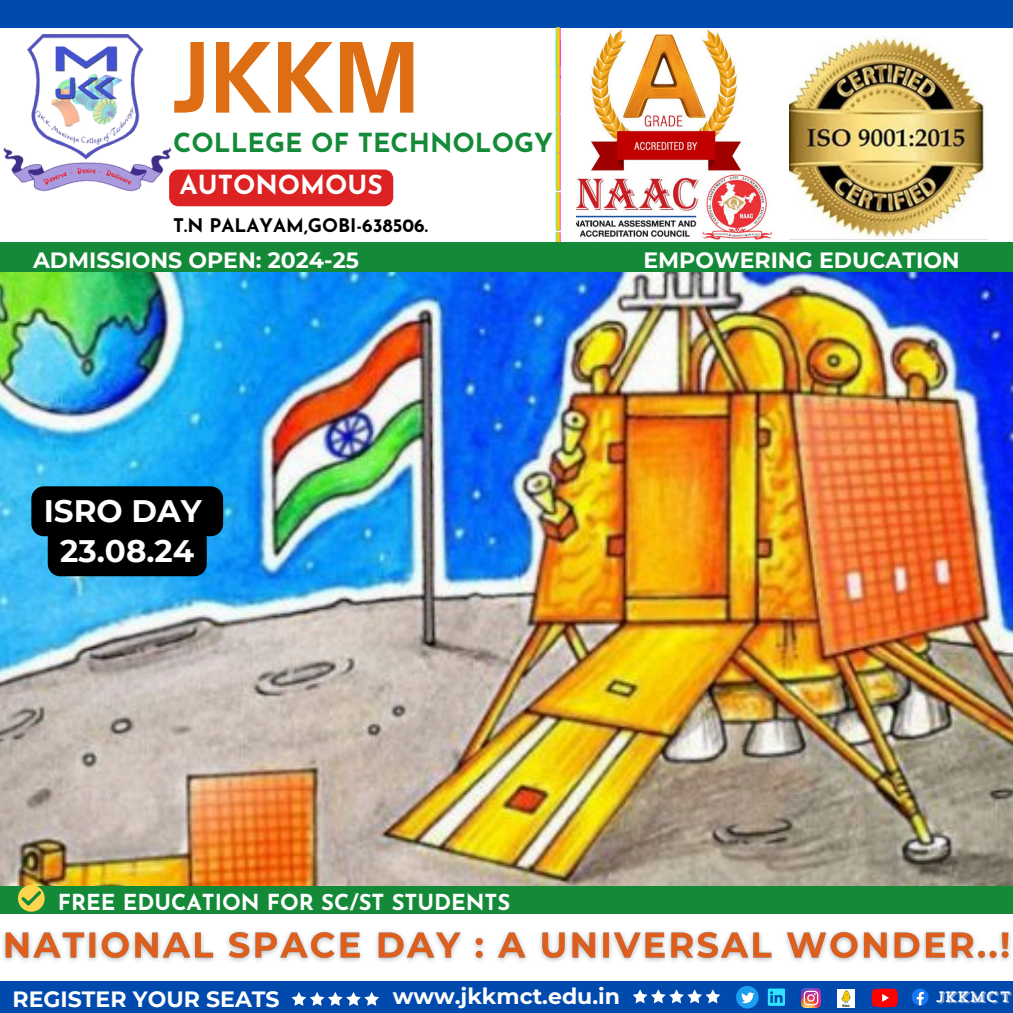
<style>
.page{position:relative;width:1013px;height:1013px;background:#fff}
.page>*{position:absolute;margin:0;border:0;box-sizing:border-box;transform-origin:0 0}
.t1{font:700 92.5px "Open Sauce One";color:#de6e13}
.t2{font:40.75px/40px "Josefin Sans";color:#f0f;text-align:justify}
.t3{font:700 31px "Montserrat";color:#fefefe}
.t4{font:700 26.25px "Josefin Sans";color:#148a38}
.t5{font:700 26.25px "Josefin Sans";color:#fefefe}
.t6{font:700 22px "Montserrat";color:#fff}
.t7{font:700 22px "Josefin Sans";color:#fff}
.t8{font:700 22px "Montserrat";color:#fefefe}
.t9{font:700 18.75px "Josefin Sans";color:#000}
.t10{font:15px "Trend Slab Four";color:#fefefe}
</style>
<div class="page">
<div style="left:0;top:981px;width:1012px;height:31px;background:#004aad"></div>
<img style="left:3px;top:34px;width:169px;height:157px">
<img style="left:801px;top:988px;width:19px;height:19px">
<svg style="left:736px;top:986px;width:22px;height:22px"></svg>
<svg style="left:767px;top:988px;width:17px;height:17px"></svg>
<img style="left:837px;top:989px;width:18px;height:18px">
<svg style="left:871px;top:988px;width:26px;height:19px"></svg>
<svg style="left:911px;top:988px;width:17px;height:17px"></svg>
<img style="left:576px;top:29px;width:197px;height:211px">
<img style="left:789px;top:37px;width:197px;height:202px">
<div style="left:0;top:0;width:1012px;height:28px;background:#004aad"></div>
<div style="left:0;top:879px;width:1012px;height:34px;background:#148a38"></div>
<svg style="left:633px;top:989px;width:87px;height:14px"></svg>
<svg style="left:292px;top:992px;width:87px;height:13px"></svg>
<div style="left:0;top:242px;width:1012px;height:34px;background:#148a38"></div>
<img style="left:0;top:272px;width:1012px;height:613px">
<img style="left:3px;top:931px;width:1008px;height:31px">
<div style="left:169px;top:169px;width:224px;height:37px;background:#dc2222"></div>
<svg style="left:18px;top:884px;width:27px;height:27px"></svg>
<svg style="left:31px;top:486px;width:192px;height:90px;background:#041118"></svg>
<h2 class="t2" style="left:553px;top:26px;width:13px">|</h2>
<h2 class="t2" style="left:553px;top:39px;width:13px">|</h2>
<h5 class="t1" style="left:173px;top:20px;width:248px">JKKM</h5>
<p class="t4" style="left:173px;top:133px;width:381px">COLLEGE OF TECHNOLOGY</p>
<h2 class="t2" style="left:553px;top:74px;width:13px;line-height:39.5px">| |</h2>
<h2 class="t2" style="left:553px;top:151px;width:13px">| | |</h2>
<h3 class="t5" style="left:180px;top:175px;width:205px">AUTONOMOUS</h3>
<h5 class="t9" style="left:173px;top:218px;width:256px">T.N PALAYAM,GOBI-638506.</h5>
<h4 class="t6" style="left:33px;top:247px;width:327px">ADMISSIONS OPEN: 2024-25</h4>
<p class="t6" style="left:11px;top:258px;width:318px">EMPOWERING EDUCATION</p>
<h6 class="t6" style="left:643px;top:247px;width:318px">EMPOWERING EDUCATION</h6>
<p class="t3" style="left:44px;top:491px;width:160px">ISRO DAY</p>
<h6 class="t3" style="left:60px;top:531px;width:136px">23.08.24</h6>
<p class="t7" style="left:58px;top:893px;width:454px">FREE EDUCATION FOR SC/ST STUDENTS</p>
<p class="t8" style="left:13px;top:985px;width:268px">REGISTER YOUR SEATS</p>
<p class="t6" style="left:393px;top:983px;width:229px">www.jkkmct.edu.in</p>
<h6 class="t10" style="left:934px;top:991px;width:78px">jkkmct</h6>
</div>
